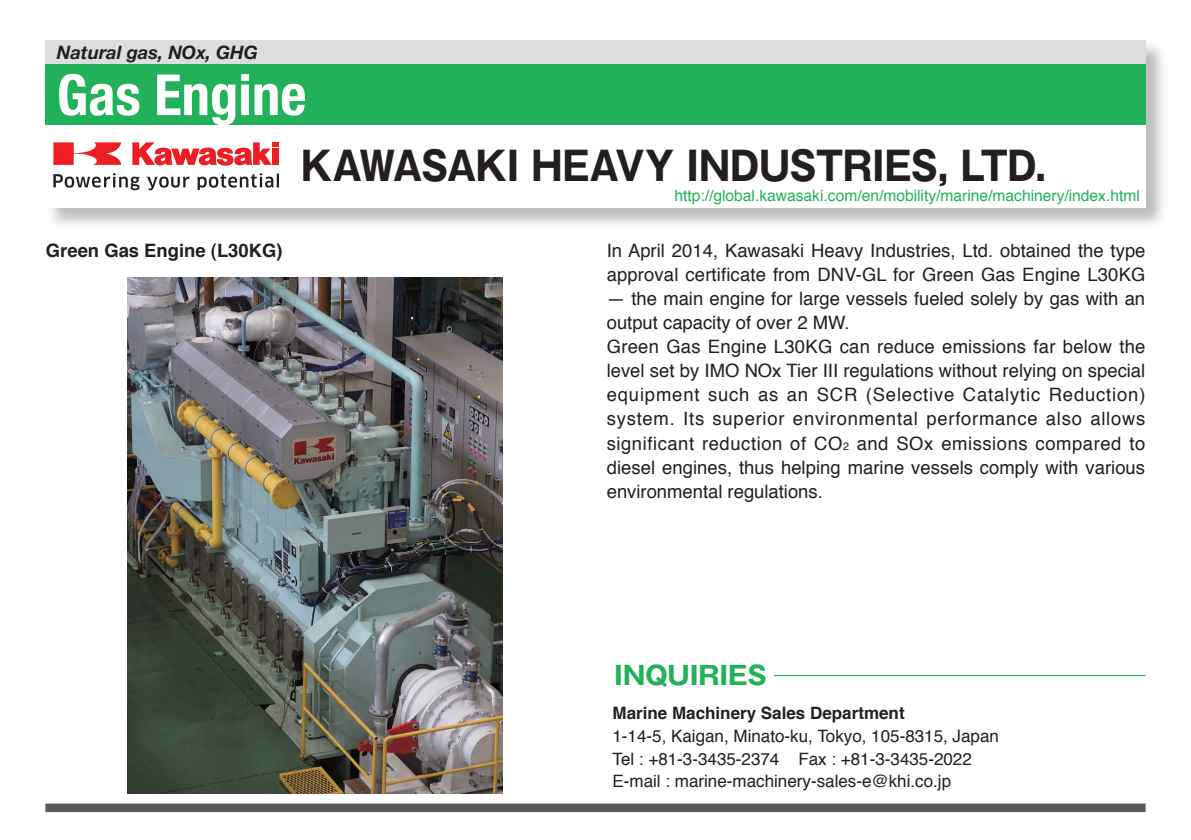
<style>
.page{position:relative;width:1191px;height:840px;background:#fff}
.page>*{position:absolute;margin:0;border:0;box-sizing:border-box;transform-origin:0 0}
.t1{font:700 condensed 56.6px "Helvetica Neue";color:#fff}
.t2{font:700 39.6px "Gothic MB101 Pro";letter-spacing:-.015em;color:#231f20;scale:.9 1}
.t3{font:700 25.6px "Gothic MB101 Pro";letter-spacing:-.01em;color:#21b259}
.t4{font:18.4px/24px "Helvetica";letter-spacing:.005em;color:#231f20}
.t5{font:700 18.4px "Helvetica";color:#231f20}
.t6{font:italic 700 18.4px "Helvetica Neue";color:#231f20}
.t7{font:17px/22.6px "Helvetica";color:#231f20}
.t8{font:700 17px "Helvetica";color:#231f20}
.t9{font:15.6px "Helvetica";color:#21b259}
.s1{font-size:10.8px}
</style>
<div class="page">
<div style="left:45px;top:803px;width:1100px;height:8px;background:#57585a"></div>
<div style="left:46px;top:40px;width:1122px;height:190px;background:#231f20;opacity:.3"></div>
<div style="left:45px;top:40px;width:1100px;height:167px;background:#fff"></div>
<img style="left:128px;top:277px;width:375px;height:516px">
<hr style="left:774px;top:674px;width:371px;height:1px;background:#21b259">
<svg style="left:53px;top:173px;width:87px;height:17px"></svg>
<svg style="left:147px;top:176px;width:42px;height:14px"></svg>
<svg style="left:198px;top:173px;width:81px;height:17px"></svg>
<svg style="left:132px;top:142px;width:147px;height:23px"></svg>
<svg style="left:53px;top:142px;width:68px;height:23px"></svg>
<div style="left:45px;top:65px;width:1100px;height:60px;background:#21b259"></div>
<div style="left:45px;top:40px;width:1100px;height:24px;background:#dcdddf"></div>
<p class="t6" style="left:57px;top:41px;width:203px">Natural gas, NOx, GHG</p>
<h1 class="t1" style="left:57px;top:61px;width:251px">Gas Engine</h1>
<h2 class="t2" style="left:301px;top:132px;width:829px">KAWASAKI HEAVY INDUSTRIES, LTD.</h2>
<p class="t5" style="left:46px;top:235px;width:238px">Green Gas Engine (L30KG)</p>
<p class="t9" style="left:674px;top:183px;width:467px">http://global.kawasaki.com/en/mobility/marine/machinery/index.html</p>
<p class="t4" style="left:607px;top:238px;width:540px">In April 2014, Kawasaki Heavy Industries, Ltd. obtained the type approval certificate from DNV-GL for Green Gas Engine L30KG</p>
<p class="t4" style="left:607px;top:287px;width:540px">— the main engine for large vessels fueled solely by gas with an output capacity of over 2 MW.<br>Green Gas Engine L30KG can reduce emissions far below the level set by IMO NOx Tier III regulations without relying on special equipment such as an SCR (Selective Catalytic Reduction) system. Its superior environmental performance also allows significant reduction of CO<span class="s1">2</span> and SOx emissions compared to diesel engines, thus helping marine vessels comply with various environmental regulations.</p>
<h3 class="t3" style="left:614px;top:653px;width:154px">INQUIRIES</h3>
<p class="t8" style="left:612px;top:699px;width:294px">Marine Machinery Sales Department</p>
<p class="t7" style="left:612px;top:724px;width:388px">1-14-5, Kaigan, Minato-ku, Tokyo, 105-8315, Japan<br>Tel : +81-3-3435-2374 Fax : +81-3-3435-2022<br>E-mail : marine-machinery-sales-e@khi.co.jp</p>
</div>
